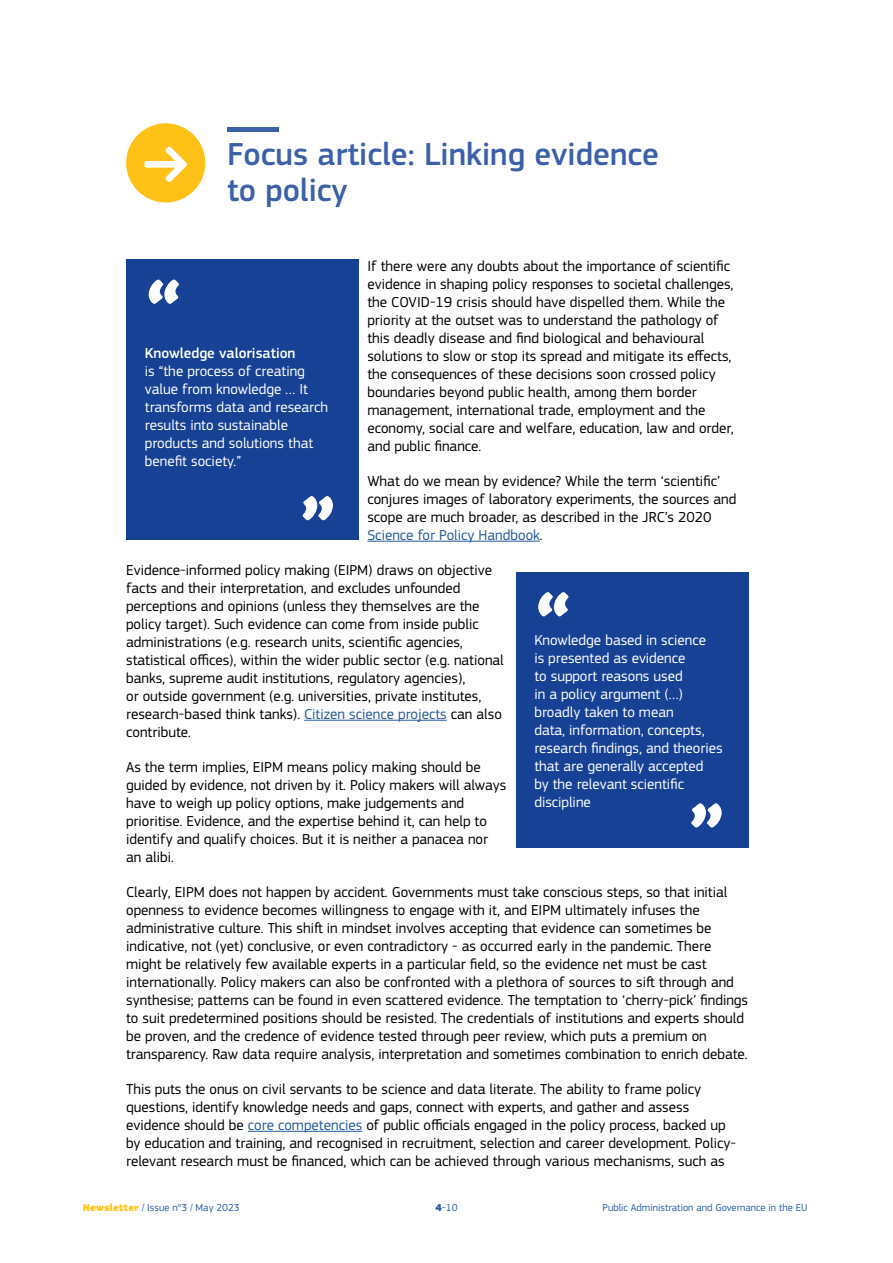
<style>
.page{position:relative;width:893px;height:1263px;background:#fff}
.page>*{position:absolute;margin:0;border:0;box-sizing:border-box;transform-origin:0 0}
.body{font:900 69px "EC Square Sans Pro Extra";color:#fff}
.t1{font:500 33px/36px "EC Square Sans Pro";color:#3c61a8}
.body-2{font:15px/18px "EC Square Sans Pro";color:#000}
.body-3{font:15px/18px "EC Square Sans Pro";color:#fff}
.t2{font:10.5px "EC Square Sans Pro";color:#2f60a5}
.s1{color:#275b9b}
.s2{font-weight:500}
.s3{font-family:"EC Square Sans Pro Extra";font-weight:900;color:#fdc71d}
.s4{font-family:"EC Square Sans Pro Extra";font-weight:900}
</style>
<div class="page">
<hr style="left:367px;top:541px;width:173px;height:1px;background:#275b9b">
<hr style="left:304px;top:720px;width:143px;height:1px;background:#275b9b">
<hr style="left:248px;top:1131px;width:114px;height:1px;background:#275b9b">
<div style="left:126px;top:259px;width:233px;height:281px;background:#174195"></div>
<div style="left:516px;top:572px;width:232px;height:276px;background:#174195"></div>
<hr style="left:227px;top:128px;width:51px;height:4px;background:#3c61a8">
<div style="left:126px;top:123px;width:79px;height:79px;background:#fec118;border-radius:50%"></div>
<svg style="left:144px;top:146px;width:43px;height:36px"></svg>
<p class="t1" style="left:227px;top:137px;width:433px">Focus article: Linking evidence to policy</p>
<p class="body-2" style="left:367px;top:257px;width:368px">If there were any doubts about the importance of scientific evidence in shaping policy responses to societal challenges, the COVID-19 crisis should have dispelled them. While the priority at the outset was to understand the pathology of this deadly disease and find biological and behavioural solutions to slow or stop its spread and mitigate its effects, the consequences of these decisions soon crossed policy boundaries beyond public health, among them border management, international trade, employment and the economy, social care and welfare, education, law and order, and public finance.</p>
<p class="body-2" style="left:367px;top:472px;width:371px">What do we mean by evidence? While the term ‘scientific’ conjures images of laboratory experiments, the sources and scope are much broader, as described in the JRC’s 2020<br><span class="s1">Science for Policy Handbook</span>.</p>
<p class="body-2" style="left:126px;top:561px;width:379px">Evidence-informed policy making (EIPM) draws on objective facts and their interpretation, and excludes unfounded perceptions and opinions (unless they themselves are the policy target). Such evidence can come from inside public administrations (e.g. research units, scientific agencies, statistical offices), within the wider public sector (e.g. national banks, supreme audit institutions, regulatory agencies),<br>or outside government (e.g. universities, private institutes, research-based think tanks). <span class="s1">Citizen science projects</span> can also contribute.</p>
<p class="body-2" style="left:126px;top:758px;width:382px">As the term implies, EIPM means policy making should be guided by evidence, not driven by it. Policy makers will always have to weigh up policy options, make judgements and prioritise. Evidence, and the expertise behind it, can help to identify and qualify choices. But it is neither a panacea nor an alibi.</p>
<p class="body-2" style="left:126px;top:883px;width:623px">Clearly, EIPM does not happen by accident. Governments must take conscious steps, so that initial openness to evidence becomes willingness to engage with it, and EIPM ultimately infuses the administrative culture. This shift in mindset involves accepting that evidence can sometimes be indicative, not (yet) conclusive, or even contradictory - as occurred early in the pandemic. There might be relatively few available experts in a particular field, so the evidence net must be cast internationally. Policy makers can also be confronted with a plethora of sources to sift through and synthesise; patterns can be found in even scattered evidence. The temptation to ‘cherry-pick’ findings to suit predetermined positions should be resisted. The credentials of institutions and experts should be proven, and the credence of evidence tested through peer review, which puts a premium on transparency. Raw data require analysis, interpretation and sometimes combination to enrich debate.</p>
<p class="body-2" style="left:126px;top:1080px;width:611px">This puts the onus on civil servants to be science and data literate. The ability to frame policy questions, identify knowledge needs and gaps, connect with experts, and gather and assess evidence should be <span class="s1">core competencies</span> of public officials engaged in the policy process, backed up by education and training, and recognised in recruitment, selection and career development. Policy&shy;relevant research must be financed, which can be achieved through various mechanisms, such as</p>
<p class="body" style="left:145px;top:265px;width:39px">“</p>
<p class="body-3" style="left:145px;top:344px;width:185px"><span class="s2">Knowledge valorisation<br></span>is “the process of creating value from knowledge … It transforms data and research results into sustainable products and solutions that benefit society.”</p>
<p class="body" style="left:337px;top:535px;width:39px;rotate:-180deg">“</p>
<p class="body" style="left:534px;top:577px;width:39px">“</p>
<p class="body-3" style="left:534px;top:631px;width:190px">Knowledge based in science<br>is presented as evidence<br>to support reasons used<br>in a policy argument (…) broadly taken to mean<br>data, information, concepts, research findings, and theories that are generally accepted<br>by the relevant scientific discipline</p>
<p class="body" style="left:725px;top:842px;width:39px;rotate:-180deg">“</p>
<p class="t2" style="left:83px;top:1201px;width:158px"><span class="s3">Newsletter</span> / Issue n°3 / May 2023</p>
<p class="t2" style="left:435px;top:1201px;width:24px"><span class="s4">4</span>-10</p>
<p class="t2" style="left:603px;top:1201px;width:206px">Public Administration and Governance in the EU</p>
</div>
